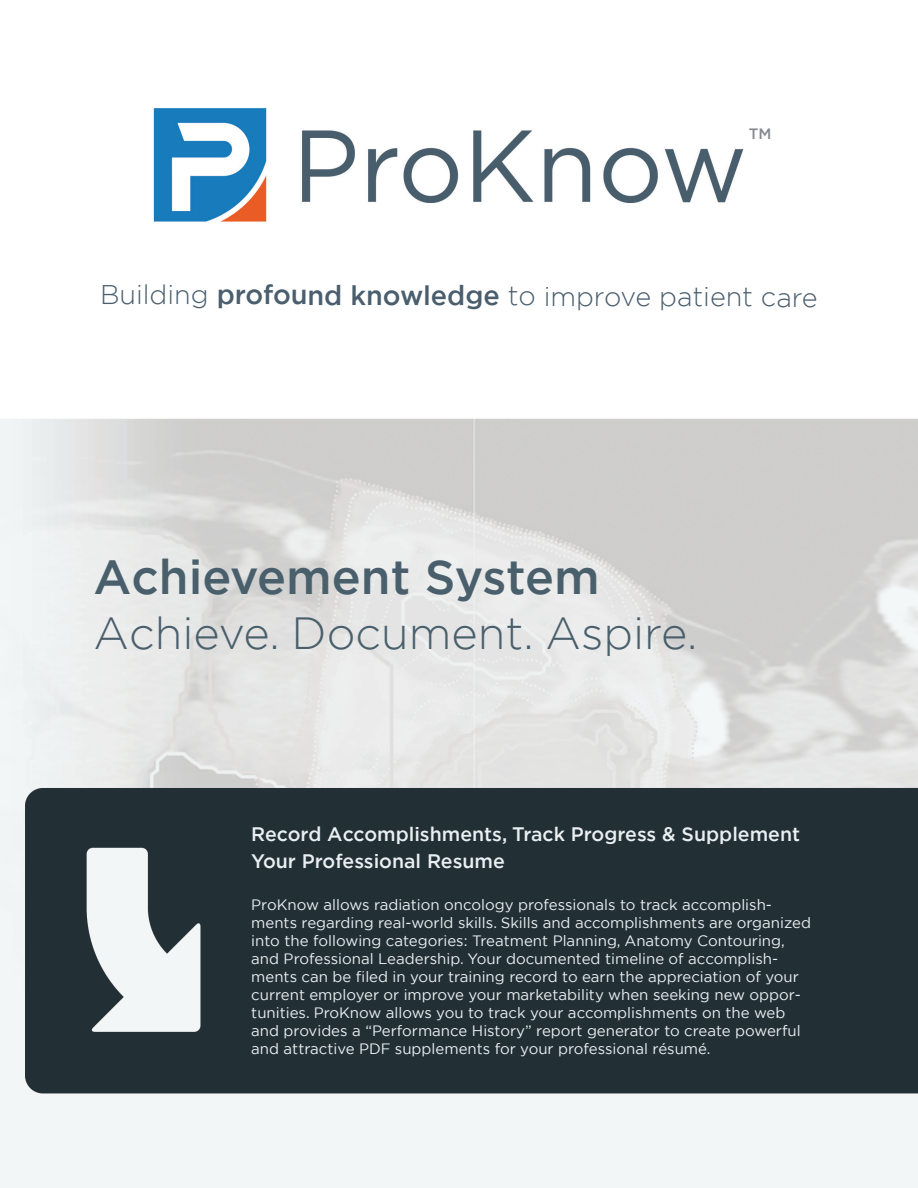
<style>
.page{position:relative;width:918px;height:1188px;background:#fff}
.page>*{position:absolute;margin:0;border:0;box-sizing:border-box;transform-origin:0 0}
.t1{font:500 48px "Gotham";color:#495f6c}
.t2{font:300 45px "Gotham";color:#495f6c}
.t3{font:300 27px "Gotham";letter-spacing:-.005em;color:#4a5e6d}
.t4{font:500 19.5px/27px "Gotham";color:#e9eff2}
.t5{font:15px/18px "Gotham";color:#e9eff2}
.t6{font:500 15px "Gotham";color:#878b91}
.s1{font-weight:500}
</style>
<div class="page">
<img style="left:0;top:418px;width:918px;height:770px">
<img style="left:153px;top:108px;width:591px;height:114px">
<p class="t6" style="left:749px;top:124px;width:24px">TM</p>
<h3 class="t3" style="left:100px;top:279px;width:719px">Building <span class="s1">profound knowledge</span> to improve patient care</h3>
<h1 class="t1" style="left:94px;top:545px;width:508px">Achievement System</h1>
<h2 class="t2" style="left:94px;top:605px;width:605px">Achieve. Document. Aspire.</h2>
<h3 class="t4" style="left:251px;top:820px;width:550px">Record Accomplishments, Track Progress &amp; Supplement<br>Your Professional Resume</h3>
<p class="t5" style="left:251px;top:895px;width:561px">ProKnow allows radiation oncology professionals to track accomplish&shy;ments regarding real-world skills. Skills and accomplishments are organized into the following categories: Treatment Planning, Anatomy Contouring, and Professional Leadership. Your documented timeline of accomplish&shy;ments can be filed in your training record to earn the appreciation of your current employer or improve your marketability when seeking new oppor&shy;tunities. ProKnow allows you to track your accomplishments on the web and provides a “Performance History” report generator to create powerful and attractive PDF supplements for your professional résumé.</p>
</div>
